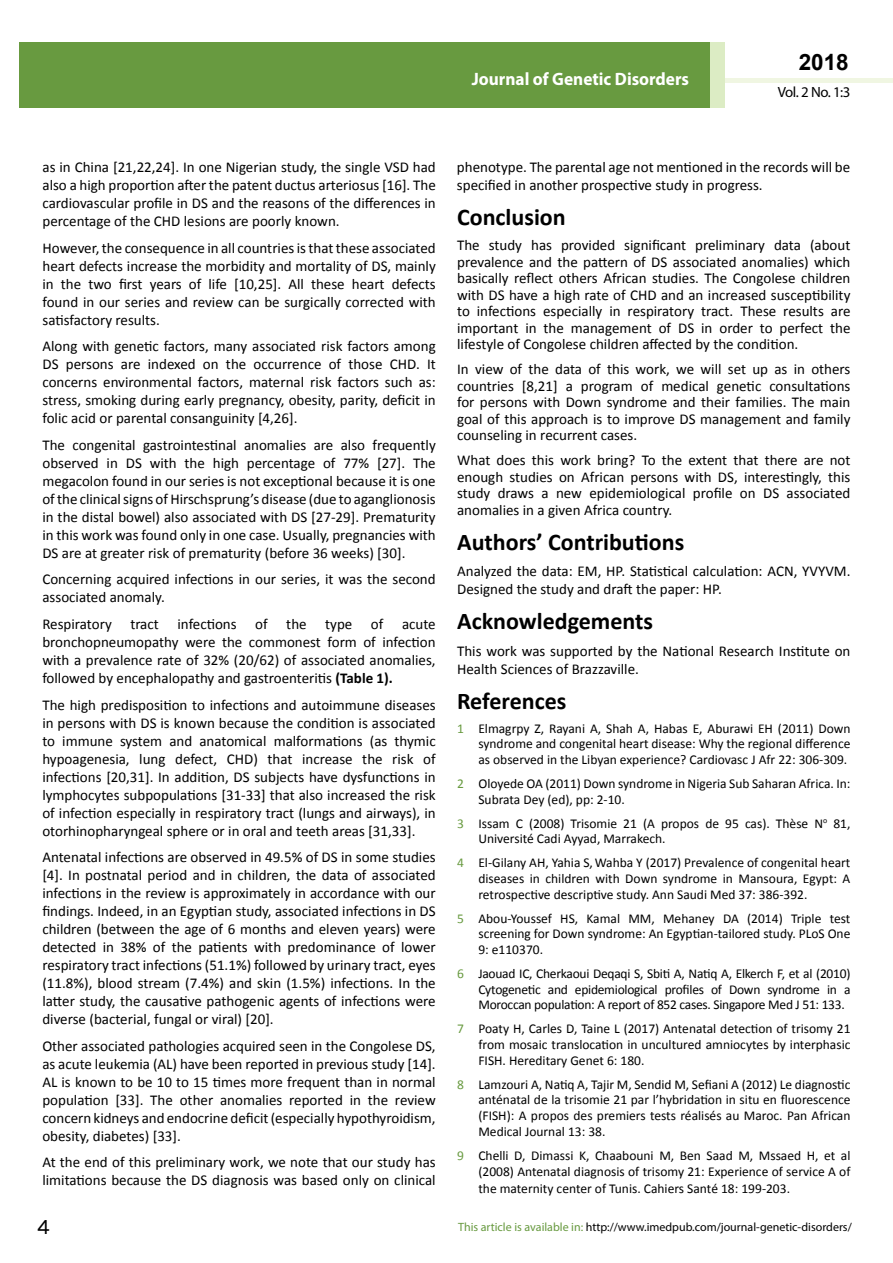
<style>
.page{position:relative;width:893px;height:1263px;background:#fff}
.page>*{position:absolute;margin:0;border:0;box-sizing:border-box;transform-origin:0 0}
.t1{font:25.5px "Tunga";color:#000}
.t2{font:700 24px "Calibri";color:#000}
.t3{font:700 22.5px "Arial";color:#000}
.t4{font:700 18px "Myriad Pro";color:#fff;scale:.96 1}
.t5{font:15px/18px "Calibri";color:#000;text-align:justify}
.t6{font:14.85px "Myriad Pro";color:#000}
.t7{font:13.5px/15.6px "Calibri";color:#000;text-align:justify}
.t8{font:12px "Myriad Pro";color:#000}
.s1{font-weight:700}
.s2{color:#689a40}
</style>
<div class="page">
<hr style="left:725px;top:78px;width:168px;height:4px;background:#f0f6e2">
<div style="left:709px;top:42px;width:16px;height:66px;background:#dcecc4"></div>
<div style="left:19px;top:42px;width:690px;height:66px;background:#689a40"></div>
<p class="t4" style="left:472px;top:67px;width:228px">Journal of Genetic Disorders</p>
<p class="t4" style="left:585px;top:74px;width:128px">ISSN 1698-9465</p>
<h3 class="t3" style="left:799px;top:47px;width:52px">2018</h3>
<p class="t6" style="left:778px;top:83px;width:74px">Vol. 2 No. 1:3</p>
<p class="t5" style="left:42px;top:158px;width:395px">as in China [21,22,24]. In one Nigerian study, the single VSD had also a high proportion after the patent ductus arteriosus [16]. The cardiovascular profile in DS and the reasons of the differences in percentage of the CHD lesions are poorly known.</p>
<p class="t5" style="left:42px;top:239px;width:395px">However, the consequence in all countries is that these associated heart defects increase the morbidity and mortality of DS, mainly in the two first years of life [10,25]. All these heart defects found in our series and review can be surgically corrected with satisfactory results.</p>
<p class="t5" style="left:42px;top:337px;width:395px">Along with genetic factors, many associated risk factors among DS persons are indexed on the occurrence of those CHD. It concerns environmental factors, maternal risk factors such as: stress, smoking during early pregnancy, obesity, parity, deficit in folic acid or parental consanguinity [4,26].</p>
<p class="t5" style="left:42px;top:436px;width:395px">The congenital gastrointestinal anomalies are also frequently observed in DS with the high percentage of 77% [27]. The megacolon found in our series is not exceptional because it is one ofthe clinicalsigns ofHirschsprung’s disease (due to aganglionosis in the distal bowel) also associated with DS [27-29]. Prematurity in this work was found only in one case. Usually, pregnancies with DS are at greater risk of prematurity (before 36 weeks) [30].</p>
<p class="t5" style="left:42px;top:570px;width:395px">Concerning acquired infections in our series, it was the second associated anomaly.</p>
<p class="t5" style="left:42px;top:615px;width:395px">Respiratory tract infections of the type of acute bronchopneumopathy were the commonest form of infection with a prevalence rate of 32% (20/62) of associated anomalies, followed by encephalopathy and gastroenteritis <span class="s1">(Table 1).</span></p>
<p class="t5" style="left:42px;top:696px;width:395px">The high predisposition to infections and autoimmune diseases in persons with DS is known because the condition is associated to immune system and anatomical malformations (as thymic hypoagenesia, lung defect, CHD) that increase the risk of infections [20,31]. In addition, DS subjects have dysfunctions in lymphocytes subpopulations [31-33] that also increased the risk of infection especially in respiratory tract (lungs and airways), in otorhinopharyngeal sphere or in oral and teeth areas [31,33].</p>
<p class="t5" style="left:42px;top:848px;width:395px">Antenatal infections are observed in 49.5% of DS in some studies [4]. In postnatal period and in children, the data of associated infections in the review is approximately in accordance with our findings. Indeed, in an Egyptian study, associated infections in DS children (between the age of 6 months and eleven years) were detected in 38% of the patients with predominance of lower respiratory tract infections (51.1%) followed by urinary tract, eyes (11.8%), blood stream (7.4%) and skin (1.5%) infections. In the latter study, the causative pathogenic agents of infections were diverse (bacterial, fungal or viral) [20].</p>
<p class="t5" style="left:42px;top:1037px;width:395px">Other associated pathologies acquired seen in the Congolese DS, as acute leukemia (AL) have been reported in previous study [14].<br>AL is known to be 10 to 15 times more frequent than in normal population [33]. The other anomalies reported in the review concern kidneys and endocrine deficit(especially hypothyroidism, obesity, diabetes) [33].</p>
<p class="t5" style="left:42px;top:1153px;width:395px">At the end of this preliminary work, we note that our study has limitations because the DS diagnosis was based only on clinical</p>
<p class="t5" style="left:457px;top:158px;width:395px">phenotype. The parental age not mentioned in the records will be specified in another prospective study in progress.</p>
<h2 class="t2" style="left:457px;top:202px;width:110px">Conclusion</h2>
<p class="t5" style="left:457px;top:237px;width:395px;line-height:16.5px">The study has provided significant preliminary data (about prevalence and the pattern of DS associated anomalies) which basically reflect others African studies. The Congolese children with DS have a high rate of CHD and an increased susceptibility to infections especially in respiratory tract. These results are important in the management of DS in order to perfect the lifestyle of Congolese children affected by the condition.</p>
<p class="t5" style="left:457px;top:361px;width:395px;line-height:16.5px">In view of the data of this work, we will set up as in others countries [8,21] a program of medical genetic consultations for persons with Down syndrome and their families. The main goal of this approach is to improve DS management and family counseling in recurrent cases.</p>
<p class="t5" style="left:457px;top:452px;width:395px;line-height:16.5px">What does this work bring? To the extent that there are not enough studies on African persons with DS, interestingly, this study draws a new epidemiological profile on DS associated anomalies in a given Africa country.</p>
<h2 class="t2" style="left:457px;top:526px;width:229px">Authors’ Contributions</h2>
<p class="t5" style="left:457px;top:562px;width:395px">Analyzed the data: EM, HP. Statistical calculation: ACN, YVYVM.<br>Designed the study and draft the paper: HP.</p>
<h2 class="t2" style="left:457px;top:606px;width:197px">Acknowledgements</h2>
<p class="t5" style="left:457px;top:642px;width:395px">This work was supported by the National Research Institute on<br>Health Sciences of Brazzaville.</p>
<h2 class="t2" style="left:457px;top:685px;width:111px">References</h2>
<p class="t7" style="left:478px;top:720px;width:374px;text-indent:-21px"><span class="s2">1</span> Elmagrpy Z, Rayani A, Shah A, Habas E, Aburawi EH (2011) Down syndrome and congenital heart disease: Why the regional difference as observed in the Libyan experience? Cardiovasc J Afr 22: 306-309.</p>
<p class="t7" style="left:478px;top:776px;width:374px;text-indent:-21px"><span class="s2">2</span> Oloyede OA (2011) Down syndrome in Nigeria Sub Saharan Africa. In:<br>Subrata Dey (ed), pp: 2-10.</p>
<p class="t7" style="left:478px;top:815px;width:374px;text-indent:-21px"><span class="s2">3</span> Issam C (2008) Trisomie 21 (A propos de 95 cas). Thèse N<sup>o</sup> 81,<br>Université Cadi Ayyad, Marrakech.</p>
<p class="t7" style="left:478px;top:855px;width:374px;text-indent:-21px"><span class="s2">4</span> El-Gilany AH, Yahia S,Wahba Y (2017) Prevalence of congenital heart diseases in children with Down syndrome in Mansoura, Egypt: A retrospective descriptive study. Ann Saudi Med 37: 386-392.</p>
<p class="t7" style="left:478px;top:910px;width:374px;text-indent:-21px"><span class="s2">5</span> Abou-Youssef HS, Kamal MM, Mehaney DA (2014) Triple test screening for Down syndrome: An Egyptian-tailored study. PLoS One 9: e110370.</p>
<p class="t7" style="left:478px;top:966px;width:374px;text-indent:-21px"><span class="s2">6</span> Jaouad IC, Cherkaoui Deqaqi S, Sbiti A, Natiq A, Elkerch F, et al (2010)<br>Cytogenetic and epidemiological profiles of Down syndrome in a Moroccan population: A report of 852 cases. Singapore Med J 51: 133.</p>
<p class="t7" style="left:478px;top:1021px;width:374px;text-indent:-21px"><span class="s2">7</span> Poaty H, Carles D, Taine L (2017) Antenatal detection of trisomy 21 from mosaic translocation in uncultured amniocytes by interphasic FISH. Hereditary Genet 6: 180.</p>
<p class="t7" style="left:478px;top:1076px;width:374px;text-indent:-21px"><span class="s2">8</span> Lamzouri A, Natiq A, Tajir M, Sendid M, Sefiani A (2012) Le diagnostic anténatal de la trisomie 21 par l’hybridation in situ en fluorescence (FISH): A propos des premiers tests réalisés au Maroc. Pan African Medical Journal 13: 38.</p>
<p class="t7" style="left:478px;top:1148px;width:374px;line-height:16.2px;text-indent:-21px"><span class="s2">9</span> Chelli D, Dimassi K, Chaabouni M, Ben Saad M, Mssaed H, et al (2008) Antenatal diagnosis of trisomy 21: Experience of service A of the maternity center of Tunis. Cahiers Santé 18: 199-203.</p>
<h1 class="t1" style="left:37px;top:1210px;width:15px">4</h1>
<p class="t8" style="left:458px;top:1219px;width:395px"><span class="s2">This article is available in:</span> http://www.imedpub.com/journal-genetic-disorders/</p>
</div>
